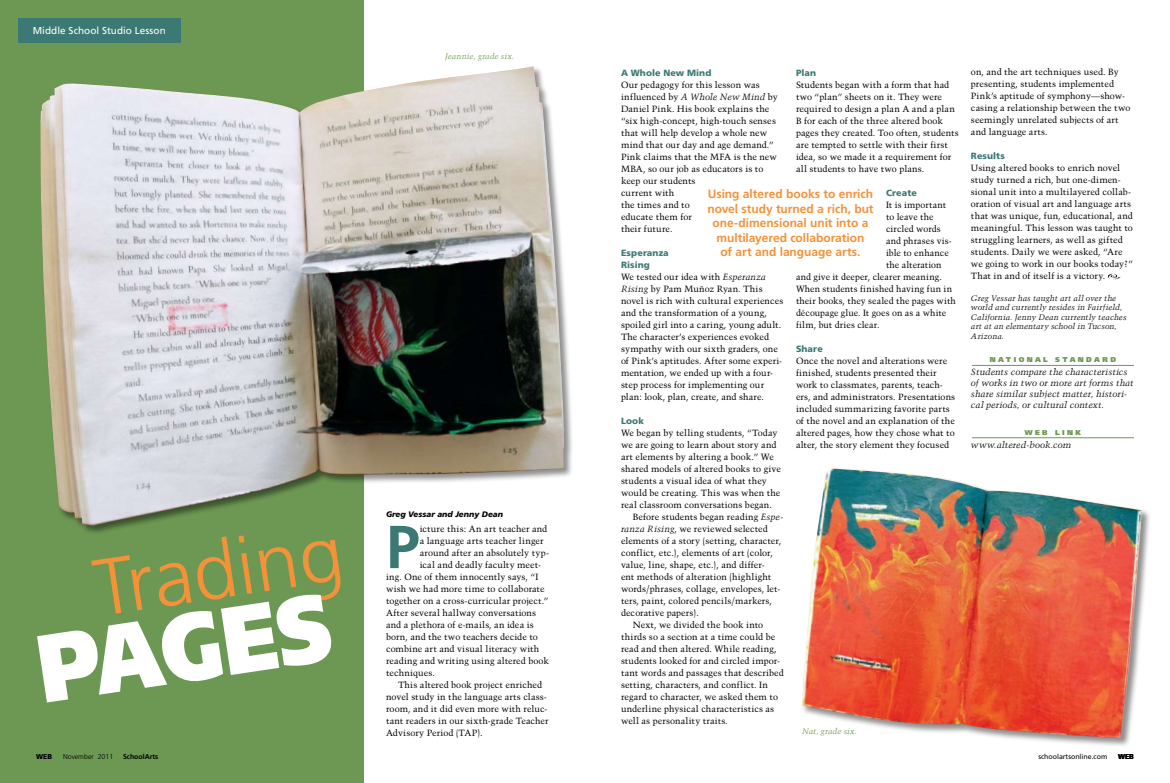
<style>
.page{position:relative;width:1170px;height:783px;background:#fff}
.page>*{position:absolute;margin:0;border:0;box-sizing:border-box;transform-origin:0 0}
.t1{font:900 96px "Frutiger";color:#fff;scale:.83 1}
.t2{font:300 80px "Frutiger";color:#f39239}
.t3{font:700 60.6px "Frutiger";color:#3c7975}
.t4{font:700 12px/14.4px "Frutiger";letter-spacing:-.005em;color:#f39239;text-align:center}
.t5{font:10px "Frutiger";letter-spacing:.005em;color:#fff}
.t6{font:9px/12px "Trump Mediaeval";letter-spacing:.005em;color:#000}
.t7{font:italic 9px/11px "Trump Mediaeval";letter-spacing:.005em;color:#000}
.t8{font:900 9px/12px "Frutiger";letter-spacing:.01em;color:#3c7975}
.t9{font:italic 8px/9.5px "Trump Mediaeval";letter-spacing:.01em;color:#000}
.t10{font:italic 8px "Trump Mediaeval";letter-spacing:.005em;color:#6d9853}
.t11{font:italic 900 8px "Frutiger";color:#000}
.t12{font:900 7px "Frutiger";letter-spacing:.34em;color:#6d9853}
.t13{font:7px "Frutiger";color:#000}
.t14{font:300 7px "Frutiger";color:#000}
.t15{font:700 7px "Frutiger";color:#000}
.t16{font:900 7px "Frutiger";color:#000}
.s1{font-style:italic}
</style>
<div class="page">
<div style="left:0;top:0;width:364px;height:783px;background:#6d9853"></div>
<div style="left:39px;top:65px;width:534px;height:470px;background:#000;opacity:.45"></div>
<img style="left:40px;top:66px;width:524px;height:460px">
<div style="left:18px;top:18px;width:163px;height:25px;background:#3c7975"></div>
<hr style="left:972px;top:365px;width:162px;height:1px;background:#6d9853">
<hr style="left:972px;top:438px;width:162px;height:1px;background:#6d9853">
<svg style="left:1108px;top:274px;width:13px;height:5px"></svg>
<div style="left:801px;top:467px;width:350px;height:280px;background:#000;opacity:.45"></div>
<img style="left:802px;top:468px;width:340px;height:270px">
<p class="t5" style="left:33px;top:25px;width:135px">Middle Sch ol Studio Lesson</p>
<p class="t5" style="left:38px;top:25px;width:124px">High School Studio Lesson</p>
<p class="t10" style="left:445px;top:52px;width:71px">Jeannie, grade six.</p>
<h2 class="t2" style="left:87px;top:545px;width:252px;rotate:-9deg">Trading</h2>
<h1 class="t1" style="left:29px;top:613px;width:350px;rotate:-9deg">PAGES</h1>
<p class="t11" style="left:386px;top:509px;width:119px">Greg Vessar and Jenny Dean</p>
<h3 class="t3" style="left:386px;top:511px;width:35px">P</h3>
<p class="t6" style="left:420px;top:523px;width:129px">icture this: An art teacher and</p>
<p class="t6" style="left:420px;top:535px;width:125px">a language arts teacher linger</p>
<p class="t6" style="left:420px;top:547px;width:131px">around after an absolutely typ-</p>
<p class="t6" style="left:420px;top:559px;width:123px">ical and deadly faculty meet-</p>
<p class="t6" style="left:386px;top:571px;width:154px">ing. One of them innocently says, “I</p>
<p class="t6" style="left:386px;top:583px;width:160px">wish we had more time to collaborate</p>
<p class="t6" style="left:386px;top:595px;width:164px">together on a cross-curricular project.”</p>
<p class="t6" style="left:386px;top:607px;width:152px">After several hallway conversations</p>
<p class="t6" style="left:386px;top:619px;width:149px">and a plethora of e-mails, an idea is</p>
<p class="t6" style="left:386px;top:631px;width:153px">born, and the two teachers decide to</p>
<p class="t6" style="left:386px;top:643px;width:155px">combine art and visual literacy with</p>
<p class="t6" style="left:386px;top:655px;width:164px">reading and writing using altered book</p>
<p class="t6" style="left:386px;top:667px;width:50px">techniques.</p>
<p class="t6" style="left:398px;top:679px;width:146px">This altered book project enriched</p>
<p class="t6" style="left:386px;top:691px;width:162px">novel study in the language arts class-</p>
<p class="t6" style="left:386px;top:703px;width:163px">room, and it did even more with reluc-</p>
<p class="t6" style="left:386px;top:715px;width:164px">tant readers in our sixth-grade Teacher</p>
<p class="t6" style="left:386px;top:727px;width:98px">Advisory Period (TAP).</p>
<p class="t8" style="left:796px;top:66px;width:22px">Plan</p>
<p class="t6" style="left:796px;top:79px;width:164px">Students began with a form that had two “plan” sheets on it. They were required to design a plan A and a plan B for each of the three altered book pages they created. Too often, students are tempted to settle with their first idea, so we made it a requirement for all students to have two plans.</p>
<p class="t8" style="left:886px;top:186px;width:32px">Create</p>
<p class="t6" style="left:886px;top:199px;width:62px">It is important</p>
<p class="t6" style="left:886px;top:211px;width:49px">to leave the</p>
<p class="t6" style="left:886px;top:223px;width:56px">circled words</p>
<p class="t6" style="left:886px;top:235px;width:67px">and phrases vis-</p>
<p class="t6" style="left:886px;top:247px;width:64px">ible to enhance</p>
<p class="t6" style="left:886px;top:259px;width:57px">the alteration</p>
<p class="t6" style="left:796px;top:271px;width:147px">and give it deeper, clearer meaning.</p>
<p class="t6" style="left:796px;top:282px;width:158px">When students finished having fun in</p>
<p class="t6" style="left:796px;top:294px;width:162px">their books, they sealed the pages with</p>
<p class="t6" style="left:796px;top:306px;width:152px">découpage glue. It goes on as a white</p>
<p class="t6" style="left:796px;top:318px;width:85px">film, but dries clear.</p>
<p class="t8" style="left:796px;top:342px;width:28px">Share</p>
<p class="t6" style="left:796px;top:355px;width:161px">Once the novel and alterations were finished, students presented their work to classmates, parents, teach&shy;ers, and administrators. Presentations included summarizing favorite parts of the novel and an explanation of the altered pages, how they chose what to alter, the story element they focused</p>
<p class="t8" style="left:621px;top:67px;width:92px">A Whole New Mind</p>
<p class="t6" style="left:621px;top:79px;width:158px">Our pedagogy for this lesson was influenced by <span class="s1">A Whole New Mind</span> by<br>Daniel Pink. His book explains the “six high-concept, high-touch senses that will help develop a whole new mind that our day and age demand.”<br>Pink claims that the MFA is the new<br>MBA, so our job as educators is to keep our students<br>current with<br>the times and to<br>educate them for<br>their future.</p>
<p class="t8" style="left:621px;top:246px;width:49px">Esperanza<br>Rising</p>
<p class="t6" style="left:621px;top:271px;width:164px">We tested our idea with <span class="s1">Esperanza Rising</span> by Pam Muñoz Ryan. This novel is rich with cultural experiences and the transformation of a young, spoiled girl into a caring, young adult.<br>The character’s experiences evoked sympathy with our sixth graders, one of Pink’s aptitudes. After some experi&shy;mentation, we ended up with a four&shy;step process for implementing our plan: look, plan, create, and share.</p>
<p class="t8" style="left:621px;top:414px;width:24px">Look</p>
<p class="t6" style="left:621px;top:427px;width:158px">We began by telling students, “Today</p>
<p class="t6" style="left:621px;top:439px;width:157px">we are going to learn about story and</p>
<p class="t6" style="left:621px;top:451px;width:154px">art elements by altering a book.” We</p>
<p class="t6" style="left:621px;top:463px;width:161px">shared models of altered books to give</p>
<p class="t6" style="left:621px;top:475px;width:147px">students a visual idea of what they</p>
<p class="t6" style="left:621px;top:487px;width:161px">would be creating. This was when the</p>
<p class="t6" style="left:621px;top:499px;width:153px">real classroom conversations began.</p>
<p class="t6" style="left:633px;top:511px;width:152px">Before students began reading <span class="s1">Espe-</span></p>
<p class="t6" style="left:621px;top:523px;width:148px"><span class="s1">ranza Rising</span>, we reviewed selected</p>
<p class="t6" style="left:621px;top:535px;width:162px">elements of a story (setting, character,</p>
<p class="t6" style="left:621px;top:547px;width:154px">conflict, etc.), elements of art (color,</p>
<p class="t6" style="left:621px;top:559px;width:145px">value, line, shape, etc.), and differ-</p>
<p class="t6" style="left:621px;top:571px;width:152px">ent methods of alteration (highlight</p>
<p class="t6" style="left:621px;top:583px;width:161px">words/phrases, collage, envelopes, let-</p>
<p class="t6" style="left:621px;top:595px;width:152px">ters, paint, colored pencils/markers,</p>
<p class="t6" style="left:621px;top:607px;width:79px">decorative papers).</p>
<p class="t6" style="left:633px;top:619px;width:132px">Next, we divided the book into</p>
<p class="t6" style="left:621px;top:630px;width:156px">thirds so a section at a time could be</p>
<p class="t6" style="left:621px;top:642px;width:157px">read and then altered. While reading,</p>
<p class="t6" style="left:621px;top:654px;width:161px">students looked for and circled impor-</p>
<p class="t6" style="left:621px;top:666px;width:164px">tant words and passages that described</p>
<p class="t6" style="left:621px;top:678px;width:149px">setting, characters, and conflict. In</p>
<p class="t6" style="left:621px;top:690px;width:159px">regard to character, we asked them to</p>
<p class="t6" style="left:621px;top:702px;width:155px">underline physical characteristics as</p>
<p class="t6" style="left:621px;top:714px;width:108px">well as personality traits.</p>
<h3 class="t4" style="left:707px;top:187px;width:168px">Using altered books to enrich novel study turned a rich, but one-dimensional unit into a multilayered collaboration<br>of art and language arts.</h3>
<p class="t10" style="left:802px;top:727px;width:57px">Nat, grade six.</p>
<p class="t6" style="left:971px;top:66px;width:161px">on, and the art techniques used. By presenting, students implemented Pink’s aptitude of symphony—show&shy;casing a relationship between the two seemingly unrelated subjects of art and language arts.</p>
<p class="t8" style="left:971px;top:150px;width:35px">Results</p>
<p class="t6" style="left:971px;top:162px;width:164px">Using altered books to enrich novel study turned a rich, but one-dimen&shy;sional unit into a multilayered collab&shy;oration of visual art and language arts that was unique, fun, educational, and meaningful. This lesson was taught to struggling learners, as well as gifted students. Daily we were asked, “Are we going to work in our books today?” That in and of itself is a victory.</p>
<p class="t9" style="left:971px;top:293px;width:157px">Greg Vessar has taught art all over the world and currently resides in Fairfield, California. Jenny Dean currently teaches art at an elementary school in Tucson, Arizona.</p>
<p class="t12" style="left:990px;top:356px;width:128px">NATIONAL STANDARD</p>
<p class="t7" style="left:971px;top:367px;width:164px">Students compare the characteristics of works in two or more art forms that share similar subject matter, histori&shy;cal periods, or cultural context.</p>
<p class="t12" style="left:1025px;top:428px;width:58px">WEB LINK</p>
<p class="t7" style="left:971px;top:439px;width:102px">www.altered-book.com</p>
<p class="t16" style="left:36px;top:752px;width:17px">WEB</p>
<p class="t14" style="left:63px;top:752px;width:52px">November 2011</p>
<p class="t15" style="left:123px;top:752px;width:37px">SchoolArts</p>
<p class="t13" style="left:1038px;top:752px;width:70px">schoolartsonline.com</p>
<p class="t16" style="left:1118px;top:752px;width:17px">WEB</p>
</div>
